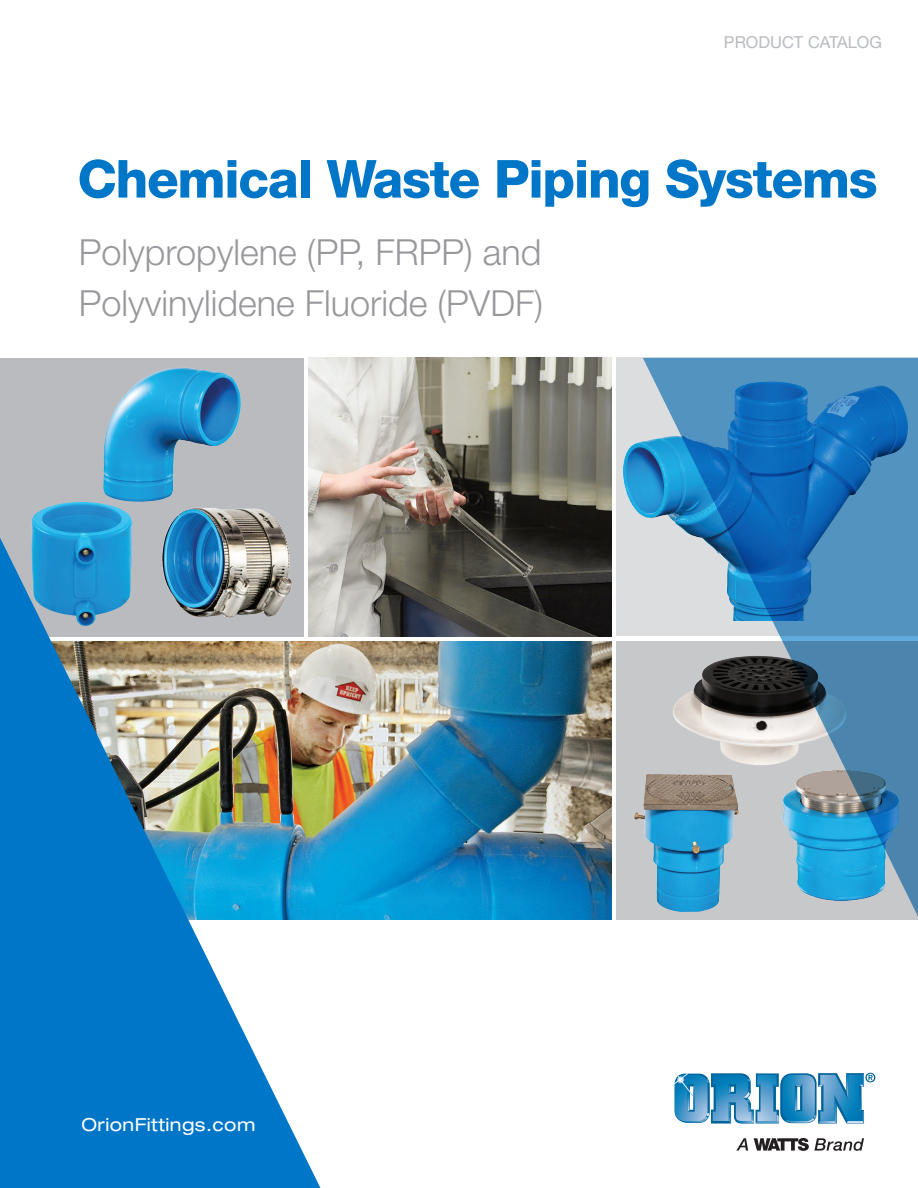
<style>
.page{position:relative;width:918px;height:1188px;background:#fff}
.page>*{position:absolute;margin:0;border:0;box-sizing:border-box;transform-origin:0 0}
.Headline_1__color_varies{font:800 52.5px "Helvetica Neue LT Std";letter-spacing:-.025em;color:#0076c8}
.Subhead_1{font:300 36px/51px "Helvetica Neue LT Std";color:#99979b}
.Website-CamelCaps-Color_can_vary{font:expanded 18px "Helvetica Neue LT Std";letter-spacing:.025em;color:#fff}
.YEAR-PRODUCT_CATALOG-ID{font:16.5px "Helvetica Neue LT Std";color:#b8bbbf}
</style>
<div class="page">
<div style="left:0;top:358px;width:303px;height:279px;background:#babbbe"></div>
<img style="left:103px;top:368px;width:138px;height:134px">
<div style="left:617px;top:641px;width:301px;height:279px;background:#c7c8ca"></div>
<div style="left:617px;top:358px;width:301px;height:278px;background:#dcdddf"></div>
<img style="left:309px;top:358px;width:302px;height:278px">
<img style="left:320px;top:642px;width:291px;height:278px">
<svg style="left:672px;top:1072px;width:203px;height:52px"></svg>
<svg style="left:736px;top:1138px;width:12px;height:13px"></svg>
<svg style="left:754px;top:1138px;width:110px;height:13px"></svg>
<img style="left:143px;top:488px;width:142px;height:50px">
<img style="left:31px;top:502px;width:101px;height:36px">
<img style="left:0;top:538px;width:320px;height:650px">
<img style="left:623px;top:441px;width:20px;height:75px">
<svg style="left:643px;top:358px;width:275px;height:558px"></svg>
<img style="left:634px;top:774px;width:86px;height:138px">
<p class="YEAR-PRODUCT_CATALOG-ID" style="left:724px;top:32px;width:160px">PRODUCT CATALOG</p>
<p class="Headline_1__color_varies" style="left:77px;top:148px;width:802px">Chemical Waste Piping Systems</p>
<p class="Subhead_1" style="left:79px;top:226px;width:466px">Polypropylene (PP, FRPP) and<br>Polyvinylidene Fluoride (PVDF)</p>
<p class="Website-CamelCaps-Color_can_vary" style="left:82px;top:1114px;width:175px">OrionFittings.com</p>
</div>
